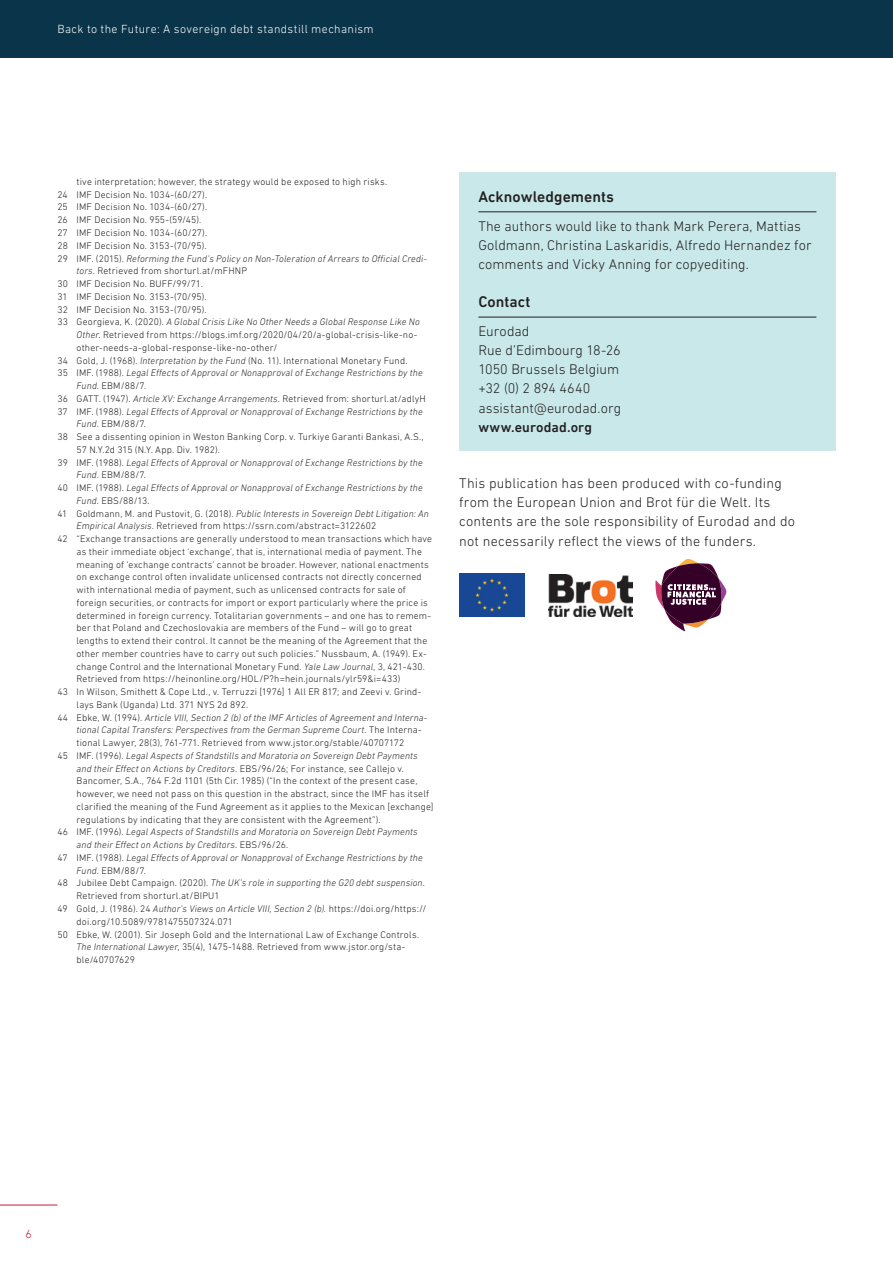
<style>
.page{position:relative;width:893px;height:1263px;background:#fff}
.page>*{position:absolute;margin:0;border:0;box-sizing:border-box;transform-origin:0 0}
.t1{font:500 15.75px "DIN Next LT Pro";letter-spacing:.005em;color:#231f20}
.t2{font:300 14.25px/19.2px "DIN Next LT Pro";letter-spacing:.01em;color:#231f20}
.t3{font:500 14.25px "DIN Next LT Pro";letter-spacing:.01em;color:#231f20}
.t4{font:300 12px "DIN Next LT Pro";letter-spacing:.03em;color:#fff}
.t5{font:300 12px "DIN Next LT Pro";color:#c51a35}
.t6{font:300 9.75px "DIN Next LT Pro";letter-spacing:.02em;color:#231f20}
.t7{font:italic 300 9.75px "DIN Next LT Pro";letter-spacing:.015em;color:#231f20}
.s1{font-style:normal}
.s2{font-style:italic}
</style>
<div class="page">
<hr style="left:0;top:1205px;width:57px;height:1px;background:#c51a35">
<div style="left:0;top:0;width:893px;height:57px;background:#0a3449"></div>
<div style="left:459px;top:573px;width:65px;height:44px;background:#184895"></div>
<img style="left:548px;top:574px;width:84px;height:43px">
<div style="left:459px;top:172px;width:377px;height:279px;background:#c8e8ea"></div>
<hr style="left:478px;top:212px;width:338px;height:1px;background:#231f20">
<hr style="left:478px;top:317px;width:338px;height:1px;background:#231f20">
<svg style="left:655px;top:559px;width:72px;height:72px"></svg>
<p class="t4" style="left:57px;top:22px;width:318px">Back to the Future: A sovereign debt standstill mechanism</p>
<p class="t6" style="left:77px;top:176px;width:312px">tive interpretation; however, the strategy would be exposed to high risks.</p>
<p class="t6" style="left:57px;top:189px;width:151px">24 IMF Decision No. 1034-(60/27).</p>
<p class="t6" style="left:57px;top:202px;width:151px">25 IMF Decision No. 1034-(60/27).</p>
<p class="t6" style="left:57px;top:214px;width:145px">26 IMF Decision No. 955-(59/45).</p>
<p class="t6" style="left:57px;top:227px;width:151px">27 IMF Decision No. 1034-(60/27).</p>
<p class="t6" style="left:57px;top:240px;width:151px">28 IMF Decision No. 3153-(70/95).</p>
<p class="t7" style="left:57px;top:253px;width:371px"><span class="s1">29 IMF. (2015).</span> Reforming the Fund’s Policy on Non-Toleration of Arrears to Official Credi-</p>
<p class="t6" style="left:77px;top:265px;width:172px"><span class="s2">tors</span>. Retrieved from shorturl.at/mFHNP</p>
<p class="t6" style="left:57px;top:278px;width:147px">30 IMF Decision No. BUFF/99/71.</p>
<p class="t6" style="left:57px;top:291px;width:151px">31 IMF Decision No. 3153-(70/95).</p>
<p class="t6" style="left:57px;top:304px;width:151px">32 IMF Decision No. 3153-(70/95).</p>
<p class="t7" style="left:57px;top:316px;width:364px"><span class="s1">33 Georgieva, K. (2020).</span> A Global Crisis Like No Other Needs a Global Response Like No</p>
<p class="t6" style="left:77px;top:329px;width:342px"><span class="s2">Other</span>. Retrieved from https://blogs.imf.org/2020/04/20/a-global-crisis-like-no-</p>
<p class="t6" style="left:77px;top:342px;width:202px">other-needs-a-global-response-like-no-other/</p>
<p class="t6" style="left:57px;top:355px;width:352px">34 Gold, J. (1968). <span class="s2">Interpretation by the Fund</span> (No. 11). International Monetary Fund.</p>
<p class="t7" style="left:57px;top:367px;width:367px"><span class="s1">35 IMF. (1988).</span> Legal Effects of Approval or Nonapproval of Exchange Restrictions by the</p>
<p class="t6" style="left:77px;top:380px;width:71px"><span class="s2">Fund</span>. EBM/88/7.</p>
<p class="t6" style="left:57px;top:393px;width:370px">36 GATT. (1947). <span class="s2">Article XV: Exchange Arrangements</span>. Retrieved from: shorturl.at/adlyH</p>
<p class="t7" style="left:57px;top:406px;width:367px"><span class="s1">37 IMF. (1988).</span> Legal Effects of Approval or Nonapproval of Exchange Restrictions by the</p>
<p class="t6" style="left:77px;top:418px;width:71px"><span class="s2">Fund</span>. EBM/88/7.</p>
<p class="t6" style="left:57px;top:431px;width:368px">38 See a dissenting opinion in Weston Banking Corp. v. Turkiye Garanti Bankasi, A.S.,</p>
<p class="t6" style="left:77px;top:444px;width:145px">57 N.Y.2d 315 (N.Y. App. Div. 1982).</p>
<p class="t7" style="left:57px;top:457px;width:367px"><span class="s1">39 IMF. (1988).</span> Legal Effects of Approval or Nonapproval of Exchange Restrictions by the</p>
<p class="t6" style="left:77px;top:469px;width:71px"><span class="s2">Fund</span>. EBM/88/7.</p>
<p class="t7" style="left:57px;top:482px;width:367px"><span class="s1">40 IMF. (1988).</span> Legal Effects of Approval or Nonapproval of Exchange Restrictions by the</p>
<p class="t6" style="left:77px;top:495px;width:75px"><span class="s2">Fund</span>. EBS/88/13.</p>
<p class="t7" style="left:57px;top:508px;width:373px"><span class="s1">41 Goldmann, M. and Pustovit, G. (2018).</span> Public Interests in Sovereign Debt Litigation: An</p>
<p class="t6" style="left:77px;top:520px;width:301px"><span class="s2">Empirical Analysis.</span> Retrieved from https://ssrn.com/abstract=3122602</p>
<p class="t6" style="left:57px;top:533px;width:376px">42 “Exchange transactions are generally understood to mean transactions which have</p>
<p class="t6" style="left:77px;top:546px;width:347px">as their immediate object ‘exchange’, that is, international media of payment. The</p>
<p class="t6" style="left:77px;top:559px;width:354px">meaning of ‘exchange contracts’ cannot be broader. However, national enactments</p>
<p class="t6" style="left:77px;top:571px;width:347px">on exchange control often invalidate unlicensed contracts not directly concerned</p>
<p class="t6" style="left:77px;top:584px;width:331px">with international media of payment, such as unlicensed contracts for sale of</p>
<p class="t6" style="left:77px;top:597px;width:353px">foreign securities, or contracts for import or export particularly where the price is</p>
<p class="t6" style="left:77px;top:610px;width:356px">determined in foreign currency. Totalitarian governments – and one has to remem-</p>
<p class="t6" style="left:77px;top:622px;width:337px">ber that Poland and Czechoslovakia are members of the Fund – will go to great</p>
<p class="t6" style="left:77px;top:635px;width:352px">lengths to extend their control. It cannot be the meaning of the Agreement that the</p>
<p class="t6" style="left:77px;top:648px;width:352px">other member countries have to carry out such policies.” Nussbaum, A. (1949). Ex-</p>
<p class="t6" style="left:77px;top:661px;width:350px">change Control and the International Monetary Fund. <span class="s2">Yale Law Journal</span>, 3, 421-430.</p>
<p class="t6" style="left:77px;top:673px;width:325px">Retrieved from https://heinonline.org/HOL/P?h=hein.journals/ylr59&amp;i=433)</p>
<p class="t6" style="left:57px;top:686px;width:365px">43 In Wilson, Smithett &amp; Cope Ltd., v. Terruzzi [1976] 1 All ER 817; and Zeevi v. Grind-</p>
<p class="t6" style="left:77px;top:699px;width:173px">lays Bank (Uganda) Ltd. 371 NYS 2d 892.</p>
<p class="t7" style="left:57px;top:712px;width:371px"><span class="s1">44 Ebke, W. (1994).</span> Article VIII, Section 2 (b) of the IMF Articles of Agreement and Interna-</p>
<p class="t7" style="left:77px;top:724px;width:347px">tional Capital Transfers: Perspectives from the German Supreme Court<span class="s1">. The Interna-</span></p>
<p class="t6" style="left:77px;top:737px;width:329px">tional Lawyer, 28(3), 761-771. Retrieved from www.jstor.org/stable/40707172</p>
<p class="t7" style="left:57px;top:750px;width:362px"><span class="s1">45 IMF. (1996).</span> Legal Aspects of Standstills and Moratoria on Sovereign Debt Payments</p>
<p class="t6" style="left:77px;top:763px;width:329px"><span class="s2">and their Effect on Actions by Creditors</span>. EBS/96/26; For instance, see Callejo v.</p>
<p class="t6" style="left:77px;top:775px;width:342px">Bancomer, S.A., 764 F.2d 1101 (5th Cir. 1985) (“In the context of the present case,</p>
<p class="t6" style="left:77px;top:788px;width:354px">however, we need not pass on this question in the abstract, since the IMF has itself</p>
<p class="t6" style="left:77px;top:801px;width:359px">clarified the meaning of the Fund Agreement as it applies to the Mexican [exchange]</p>
<p class="t6" style="left:77px;top:814px;width:306px">regulations by indicating that they are consistent with the Agreement”).</p>
<p class="t7" style="left:57px;top:826px;width:362px"><span class="s1">46 IMF. (1996).</span> Legal Aspects of Standstills and Moratoria on Sovereign Debt Payments</p>
<p class="t7" style="left:77px;top:839px;width:213px">and their Effect on Actions by Creditors<span class="s1">. EBS/96/26.</span></p>
<p class="t7" style="left:57px;top:852px;width:367px"><span class="s1">47 IMF. (1988).</span> Legal Effects of Approval or Nonapproval of Exchange Restrictions by the</p>
<p class="t6" style="left:77px;top:865px;width:71px"><span class="s2">Fund</span>. EBM/88/7.</p>
<p class="t7" style="left:57px;top:877px;width:369px"><span class="s1">48 Jubilee Debt Campaign. (2020).</span> The UK’s role in supporting the G20 debt suspension<span class="s1">.</span></p>
<p class="t6" style="left:77px;top:890px;width:145px">Retrieved from shorturl.at/BIPU1</p>
<p class="t6" style="left:57px;top:903px;width:371px">49 Gold, J. (1986). 24 <span class="s2">Author’s Views on Article VIII, Section 2 (b).</span> https://doi.org/https://</p>
<p class="t6" style="left:77px;top:916px;width:158px">doi.org/10.5089/9781475507324.071</p>
<p class="t6" style="left:57px;top:928px;width:363px">50 Ebke, W. (2001). Sir Joseph Gold and the International Law of Exchange Controls.</p>
<p class="t6" style="left:77px;top:941px;width:330px"><span class="s2">The International Lawyer</span>, 35(4), 1475-1488. Retrieved from www.jstor.org/sta-</p>
<p class="t6" style="left:77px;top:954px;width:60px">ble/40707629</p>
<h1 class="t1" style="left:478px;top:188px;width:137px">Acknowledgements</h1>
<h2 class="t2" style="left:478px;top:216px;width:335px">The authors would like to thank Mark Perera, Mattias<br>Goldmann, Christina Laskaridis, Alfredo Hernandez for comments and Vicky Anning for copyediting.</h2>
<h1 class="t1" style="left:478px;top:293px;width:54px">Contact</h1>
<h2 class="t2" style="left:478px;top:321px;width:144px">Eurodad<br>Rue d’Edimbourg 18-26<br>1050 Brussels Belgium +32 (0) 2 894 4640 assistant@eurodad.org</h2>
<h2 class="t3" style="left:478px;top:419px;width:115px">www.eurodad.org</h2>
<h2 class="t2" style="left:459px;top:473px;width:337px">This publication has been produced with co-funding from the European Union and Brot für die Welt. Its contents are the sole responsibility of Eurodad and do not necessarily reflect the views of the funders.</h2>
<p class="t5" style="left:26px;top:1227px;width:8px">6</p>
</div>
